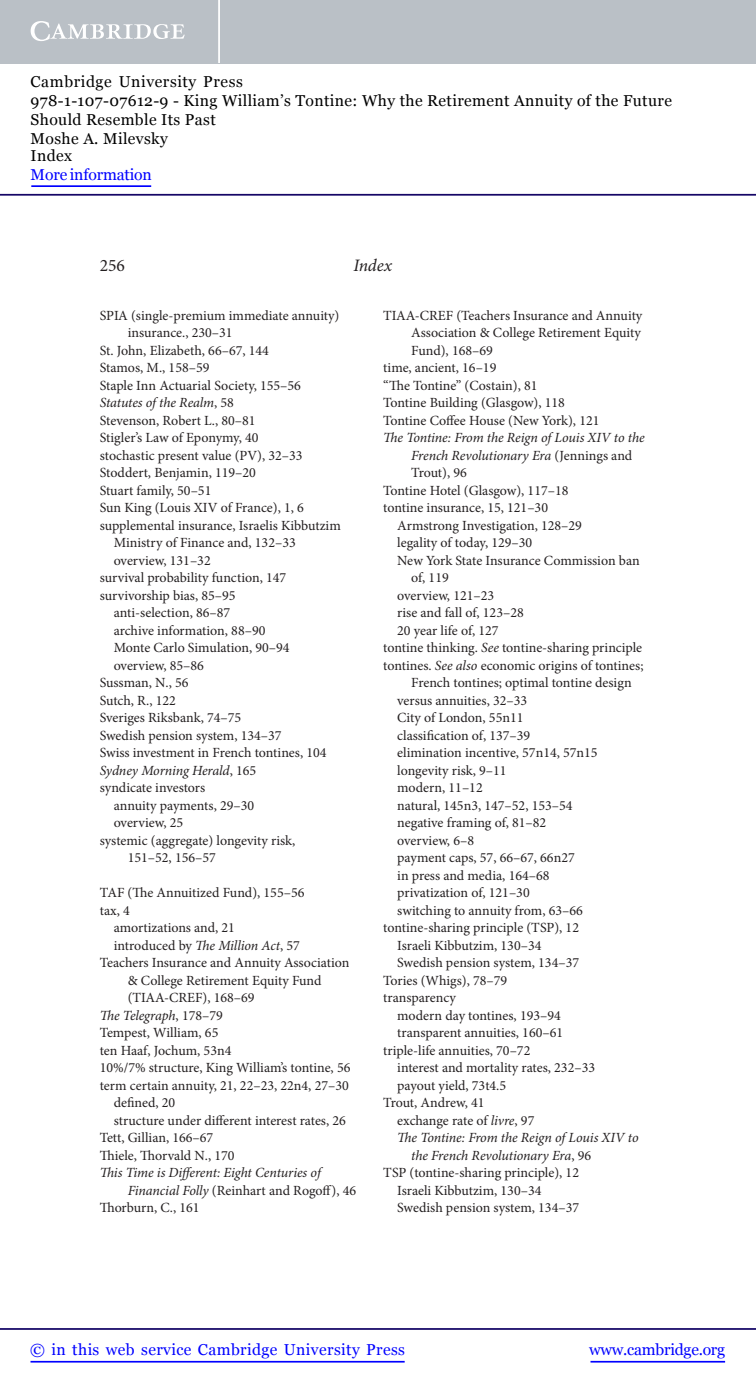
<style>
.page{position:relative;width:756px;height:1388px;background:#fff}
.page>*{position:absolute;margin:0;border:0;box-sizing:border-box;transform-origin:0 0}
.t1{font:italic 17.5px "Minion Pro";letter-spacing:-.005em;color:#231f20}
.t2{font:17.5px "Minion Pro";color:#231f20}
.t3{font:15.75px/18.6px "Georgia";letter-spacing:.025em;color:#000}
.t4{font:15.75px "Georgia";letter-spacing:.025em;color:#00f}
.t5{font:15.75px "Georgia";letter-spacing:-.015em;color:#00f}
.t6{font:15.75px "Georgia";letter-spacing:-.01em;color:#00f}
.t7{font:14px "Minion Pro";color:#231f20}
.t8{font:italic 14px "Minion Pro";letter-spacing:-.01em;color:#231f20}
.s1{font-style:normal}
.s2{font-style:italic}
</style>
<div class="page">
<hr style="left:591px;top:1361px;width:134px;height:1px;background:#00f">
<hr style="left:0;top:1328px;width:756px;height:2px;background:#150666">
<hr style="left:31px;top:1361px;width:374px;height:1px;background:#00f">
<div style="left:0;top:0;width:756px;height:63px;background:#bac0c6"></div>
<svg style="left:31px;top:21px;width:154px;height:20px"></svg>
<hr style="left:218px;top:0;width:2px;height:63px;background:#fff">
<hr style="left:0;top:194px;width:756px;height:2px;background:#150666">
<hr style="left:31px;top:185px;width:120px;height:2px;background:#00f">
<p class="t3" style="left:31px;top:73px;width:643px">Cambridge University Press<br>978-1-107-07612-9 - King William’s Tontine: Why the Retirement Annuity of the Future<br>Should Resemble Its Past<br>Moshe A. Milevsky<br>Index</p>
<p class="t6" style="left:31px;top:165px;width:123px">More information</p>
<p class="t2" style="left:100px;top:254px;width:27px">256</p>
<p class="t1" style="left:354px;top:255px;width:40px">Index</p>
<p class="t7" style="left:100px;top:306px;width:241px">SPIA (single-premium immediate annuity)</p>
<p class="t7" style="left:128px;top:323px;width:106px">insurance., 230–31</p>
<p class="t7" style="left:100px;top:341px;width:171px">St. John, Elizabeth, 66–67, 144</p>
<p class="t7" style="left:100px;top:358px;width:111px">Stamos, M., 158–59</p>
<p class="t7" style="left:100px;top:376px;width:203px">Staple Inn Actuarial Society, 155–56</p>
<p class="t8" style="left:100px;top:394px;width:136px">Statutes of the Realm<span class="s1">, 58</span></p>
<p class="t7" style="left:100px;top:411px;width:157px">Stevenson, Robert L., 80–81</p>
<p class="t7" style="left:100px;top:428px;width:160px">Stigler’s Law of Eponymy, 40</p>
<p class="t7" style="left:100px;top:446px;width:204px">stochastic present value (PV), 32–33</p>
<p class="t7" style="left:100px;top:463px;width:158px">Stoddert, Benjamin, 119–20</p>
<p class="t7" style="left:100px;top:481px;width:113px">Stuart family, 50–51</p>
<p class="t7" style="left:100px;top:498px;width:206px">Sun King (Louis XIV of France), 1, 6</p>
<p class="t7" style="left:100px;top:516px;width:243px">supplemental insurance, Israelis Kibbutzim</p>
<p class="t7" style="left:114px;top:533px;width:184px">Ministry of Finance and, 132–33</p>
<p class="t7" style="left:114px;top:551px;width:98px">overview, 131–32</p>
<p class="t7" style="left:100px;top:568px;width:188px">survival probability function, 147</p>
<p class="t7" style="left:100px;top:586px;width:137px">survivorship bias, 85–95</p>
<p class="t7" style="left:114px;top:603px;width:118px">anti-selection, 86–87</p>
<p class="t7" style="left:114px;top:621px;width:153px">archive information, 88–90</p>
<p class="t7" style="left:114px;top:638px;width:177px">Monte Carlo Simulation, 90–94</p>
<p class="t7" style="left:114px;top:656px;width:92px">overview, 85–86</p>
<p class="t7" style="left:100px;top:673px;width:90px">Sussman, N., 56</p>
<p class="t7" style="left:100px;top:691px;width:78px">Sutch, R., 122</p>
<p class="t7" style="left:100px;top:708px;width:143px">Sveriges Riksbank, 74–75</p>
<p class="t7" style="left:100px;top:726px;width:183px">Swedish pension system, 134–37</p>
<p class="t7" style="left:100px;top:743px;width:228px">Swiss investment in French tontines, 104</p>
<p class="t8" style="left:100px;top:762px;width:158px">Sydney Morning Herald<span class="s1">, 165</span></p>
<p class="t7" style="left:100px;top:778px;width:107px">syndicate investors</p>
<p class="t7" style="left:114px;top:796px;width:142px">annuity payments, 29–30</p>
<p class="t7" style="left:114px;top:813px;width:71px">overview, 25</p>
<p class="t7" style="left:100px;top:831px;width:197px">systemic (aggregate) longevity risk,</p>
<p class="t7" style="left:128px;top:848px;width:90px">151–52, 156–57</p>
<p class="t7" style="left:100px;top:883px;width:206px">TAF (The Annuitized Fund), 155–56</p>
<p class="t7" style="left:100px;top:901px;width:32px">tax, 4</p>
<p class="t7" style="left:114px;top:918px;width:123px">amortizations and, 21</p>
<p class="t7" style="left:114px;top:936px;width:188px">introduced by <span class="s2">The Million Act</span>, 57</p>
<p class="t7" style="left:100px;top:953px;width:251px">Teachers Insurance and Annuity Association</p>
<p class="t7" style="left:128px;top:971px;width:195px">&amp; College Retirement Equity Fund</p>
<p class="t7" style="left:128px;top:988px;width:128px">(TIAA-CREF), 168–69</p>
<p class="t8" style="left:100px;top:1007px;width:125px">The Telegraph<span class="s1">, 178–79</span></p>
<p class="t7" style="left:100px;top:1023px;width:120px">Tempest, William, 65</p>
<p class="t7" style="left:100px;top:1041px;width:133px">ten Haaf, Jochum, 53n4</p>
<p class="t7" style="left:100px;top:1058px;width:252px">10%/7% structure, King William’s tontine, 56</p>
<p class="t7" style="left:100px;top:1076px;width:251px">term certain annuity, 21, 22–23, 22n4, 27–30</p>
<p class="t7" style="left:114px;top:1093px;width:63px">defined, 20</p>
<p class="t7" style="left:114px;top:1111px;width:234px">structure under different interest rates, 26</p>
<p class="t7" style="left:100px;top:1128px;width:115px">Tett, Gillian, 166–67</p>
<p class="t7" style="left:100px;top:1146px;width:136px">Thiele, Thorvald N., 170</p>
<p class="t8" style="left:100px;top:1164px;width:223px">This Time is Different: Eight Centuries of</p>
<p class="t7" style="left:128px;top:1181px;width:230px"><span class="s2">Financial Folly</span> (Reinhart and Rogoff), 46</p>
<p class="t7" style="left:100px;top:1198px;width:101px">Thorburn, C., 161</p>
<p class="t7" style="left:383px;top:306px;width:261px">TIAA-CREF (Teachers Insurance and Annuity</p>
<p class="t7" style="left:411px;top:323px;width:231px">Association &amp; College Retirement Equity</p>
<p class="t7" style="left:411px;top:341px;width:83px">Fund), 168–69</p>
<p class="t7" style="left:383px;top:358px;width:115px">time, ancient, 16–19</p>
<p class="t7" style="left:383px;top:376px;width:156px">“The Tontine” (Costain), 81</p>
<p class="t7" style="left:383px;top:393px;width:183px">Tontine Building (Glasgow), 118</p>
<p class="t7" style="left:383px;top:411px;width:218px">Tontine Coffee House (New York), 121</p>
<p class="t8" style="left:383px;top:429px;width:263px">The Tontine: From the Reign of Louis XIV to the</p>
<p class="t8" style="left:411px;top:447px;width:223px">French Revolutionary Era <span class="s1">(Jennings and</span></p>
<p class="t7" style="left:411px;top:463px;width:57px">Trout), 96</p>
<p class="t7" style="left:383px;top:481px;width:187px">Tontine Hotel (Glasgow), 117–18</p>
<p class="t7" style="left:383px;top:498px;width:166px">tontine insurance, 15, 121–30</p>
<p class="t7" style="left:397px;top:516px;width:186px">Armstrong Investigation, 128–29</p>
<p class="t7" style="left:397px;top:533px;width:137px">legality of today, 129–30</p>
<p class="t7" style="left:397px;top:551px;width:244px">New York State Insurance Commission ban</p>
<p class="t7" style="left:411px;top:568px;width:39px">of, 119</p>
<p class="t7" style="left:397px;top:586px;width:98px">overview, 121–23</p>
<p class="t7" style="left:397px;top:603px;width:128px">rise and fall of, 123–28</p>
<p class="t7" style="left:397px;top:621px;width:103px">20 year life of, 127</p>
<p class="t7" style="left:383px;top:638px;width:260px">tontine thinking. <span class="s2">See</span> tontine-sharing principle</p>
<p class="t7" style="left:383px;top:656px;width:262px">tontines. <span class="s2">See also</span> economic origins of tontines;</p>
<p class="t7" style="left:411px;top:673px;width:222px">French tontines; optimal tontine design</p>
<p class="t7" style="left:397px;top:691px;width:132px">versus annuities, 32–33</p>
<p class="t7" style="left:397px;top:708px;width:128px">City of London, 55n11</p>
<p class="t7" style="left:397px;top:726px;width:135px">classification of, 137–39</p>
<p class="t7" style="left:397px;top:743px;width:202px">elimination incentive, 57n14, 57n15</p>
<p class="t7" style="left:397px;top:761px;width:111px">longevity risk, 9–11</p>
<p class="t7" style="left:397px;top:778px;width:87px">modern, 11–12</p>
<p class="t7" style="left:397px;top:796px;width:177px">natural, 145n3, 147–52, 153–54</p>
<p class="t7" style="left:397px;top:813px;width:151px">negative framing of, 81–82</p>
<p class="t7" style="left:397px;top:831px;width:78px">overview, 6–8</p>
<p class="t7" style="left:397px;top:848px;width:179px">payment caps, 57, 66–67, 66n27</p>
<p class="t7" style="left:397px;top:866px;width:154px">in press and media, 164–68</p>
<p class="t7" style="left:397px;top:883px;width:134px">privatization of, 121–30</p>
<p class="t7" style="left:397px;top:901px;width:187px">switching to annuity from, 63–66</p>
<p class="t7" style="left:383px;top:918px;width:197px">tontine-sharing principle (TSP), 12</p>
<p class="t7" style="left:397px;top:936px;width:146px">Israeli Kibbutzim, 130–34</p>
<p class="t7" style="left:397px;top:953px;width:183px">Swedish pension system, 134–37</p>
<p class="t7" style="left:383px;top:971px;width:126px">Tories (Whigs), 78–79</p>
<p class="t7" style="left:383px;top:988px;width:74px">transparency</p>
<p class="t7" style="left:397px;top:1006px;width:165px">modern day tontines, 193–94</p>
<p class="t7" style="left:397px;top:1023px;width:167px">transparent annuities, 160–61</p>
<p class="t7" style="left:383px;top:1041px;width:149px">triple-life annuities, 70–72</p>
<p class="t7" style="left:397px;top:1058px;width:199px">interest and mortality rates, 232–33</p>
<p class="t7" style="left:397px;top:1076px;width:110px">payout yield, 73t4.5</p>
<p class="t7" style="left:383px;top:1093px;width:103px">Trout, Andrew, 41</p>
<p class="t7" style="left:397px;top:1111px;width:139px">exchange rate of <span class="s2">livre</span>, 97</p>
<p class="t8" style="left:397px;top:1129px;width:243px">The Tontine: From the Reign of Louis XIV to</p>
<p class="t8" style="left:411px;top:1147px;width:181px">the French Revolutionary Era<span class="s1">, 96</span></p>
<p class="t7" style="left:383px;top:1163px;width:197px">TSP (tontine-sharing principle), 12</p>
<p class="t7" style="left:397px;top:1181px;width:146px">Israeli Kibbutzim, 130–34</p>
<p class="t7" style="left:397px;top:1198px;width:183px">Swedish pension system, 134–37</p>
<p class="t4" style="left:30px;top:1339px;width:376px">© in this web service Cambridge University Press</p>
<p class="t5" style="left:589px;top:1339px;width:137px">www.cambridge.org</p>
</div>
